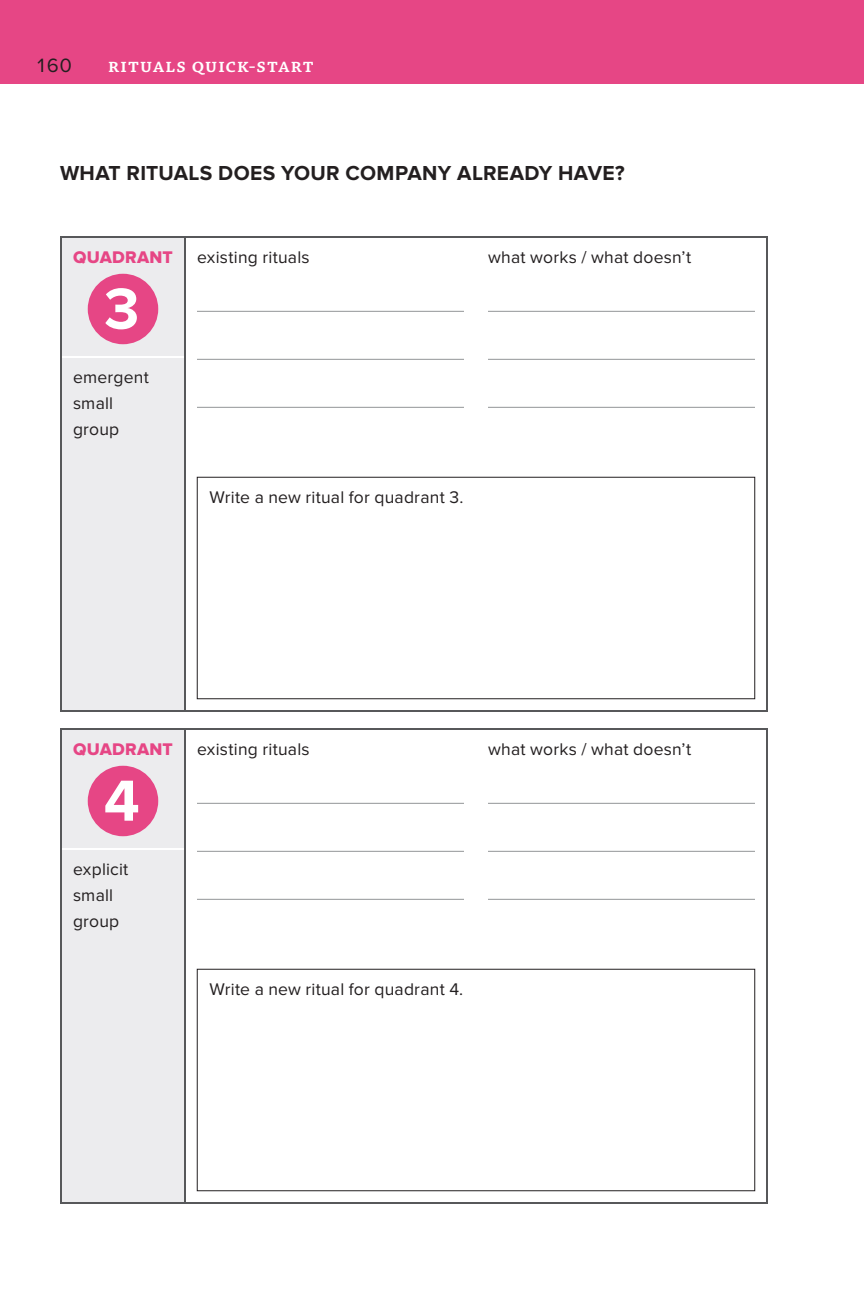
<style>
.page{position:relative;width:864px;height:1296px;background:#fff}
.page>*{position:absolute;margin:0;border:0;box-sizing:border-box;transform-origin:0 0}
.t1{font:700 60px "Proxima Nova";color:#fff}
.t2{font:700 21px "Proxima Nova";letter-spacing:.02em;color:#231f20}
.t3{font:600 20px "Chaparral Pro";letter-spacing:.055em;color:#fff}
.t4{font:20px "Proxima Nova";color:#231f20}
.t5{font:17.6px/26px "Proxima Nova";letter-spacing:.015em;color:#231f20}
.t6{font:17.6px "Proxima Nova Extrabld";letter-spacing:.015em;color:#e64685}
</style>
<div class="page">
<div style="left:0;top:0;width:864px;height:84px;background:#e64685"></div>
<div style="left:62px;top:238px;width:122px;height:964px;background:#ececee"></div>
<svg style="left:196px;top:310px;width:560px;height:882px"></svg>
<hr style="left:186px;top:236px;width:290px;height:2px;background:#57585a">
<hr style="left:476px;top:236px;width:290px;height:2px;background:#57585a">
<hr style="left:766px;top:236px;width:2px;height:121px;background:#57585a">
<hr style="left:766px;top:357px;width:2px;height:108px;background:#57585a">
<hr style="left:766px;top:465px;width:2px;height:247px;background:#57585a">
<hr style="left:186px;top:710px;width:290px;height:2px;background:#57585a">
<hr style="left:476px;top:710px;width:290px;height:2px;background:#57585a">
<hr style="left:186px;top:728px;width:290px;height:2px;background:#57585a">
<hr style="left:476px;top:728px;width:290px;height:2px;background:#57585a">
<hr style="left:766px;top:728px;width:2px;height:121px;background:#57585a">
<hr style="left:766px;top:849px;width:2px;height:108px;background:#57585a">
<hr style="left:766px;top:957px;width:2px;height:247px;background:#57585a">
<hr style="left:186px;top:1202px;width:290px;height:2px;background:#57585a">
<hr style="left:476px;top:1202px;width:290px;height:2px;background:#57585a">
<hr style="left:62px;top:356px;width:122px;height:2px;background:#fff">
<hr style="left:62px;top:848px;width:122px;height:2px;background:#fff">
<hr style="left:62px;top:236px;width:122px;height:2px;background:#57585a">
<hr style="left:60px;top:236px;width:2px;height:121px;background:#57585a">
<hr style="left:184px;top:236px;width:2px;height:121px;background:#57585a">
<hr style="left:60px;top:357px;width:2px;height:108px;background:#57585a">
<hr style="left:184px;top:357px;width:2px;height:108px;background:#57585a">
<hr style="left:60px;top:465px;width:2px;height:247px;background:#57585a">
<hr style="left:184px;top:465px;width:2px;height:247px;background:#57585a">
<hr style="left:62px;top:710px;width:122px;height:2px;background:#57585a">
<hr style="left:62px;top:728px;width:122px;height:2px;background:#57585a">
<hr style="left:60px;top:728px;width:2px;height:121px;background:#57585a">
<hr style="left:184px;top:728px;width:2px;height:121px;background:#57585a">
<hr style="left:60px;top:849px;width:2px;height:108px;background:#57585a">
<hr style="left:184px;top:849px;width:2px;height:108px;background:#57585a">
<hr style="left:60px;top:957px;width:2px;height:247px;background:#57585a">
<hr style="left:184px;top:957px;width:2px;height:247px;background:#57585a">
<hr style="left:62px;top:1202px;width:122px;height:2px;background:#57585a">
<div style="left:88px;top:274px;width:70px;height:70px;background:#e64685;border-radius:50%"></div>
<hr style="left:197px;top:311px;width:267px;height:1px;background:#939598">
<hr style="left:197px;top:359px;width:267px;height:1px;background:#939598">
<hr style="left:197px;top:407px;width:267px;height:1px;background:#939598">
<hr style="left:488px;top:311px;width:267px;height:1px;background:#939598">
<hr style="left:488px;top:359px;width:267px;height:1px;background:#939598">
<hr style="left:488px;top:407px;width:267px;height:1px;background:#939598">
<div style="left:197px;top:477px;width:558px;height:222px;border:1px solid #231f20"></div>
<div style="left:88px;top:766px;width:70px;height:70px;background:#e64685;border-radius:50%"></div>
<hr style="left:197px;top:803px;width:267px;height:1px;background:#939598">
<hr style="left:197px;top:851px;width:267px;height:1px;background:#939598">
<hr style="left:197px;top:899px;width:267px;height:1px;background:#939598">
<hr style="left:488px;top:803px;width:267px;height:1px;background:#939598">
<hr style="left:488px;top:851px;width:267px;height:1px;background:#939598">
<hr style="left:488px;top:899px;width:267px;height:1px;background:#939598">
<div style="left:197px;top:969px;width:558px;height:222px;border:1px solid #231f20"></div>
<p class="t4" style="left:35px;top:54px;width:38px">160</p>
<p class="t3" style="left:108px;top:54px;width:207px">Rituals quick-start</p>
<p class="t2" style="left:60px;top:161px;width:566px">WHAT RITUALS DOES YOUR COMPANY ALREADY HAVE?</p>
<p class="t6" style="left:73px;top:247px;width:101px">QUADRANT</p>
<h1 class="t1" style="left:104px;top:274px;width:37px">3</h1>
<p class="t5" style="left:73px;top:365px;width:77px">emergent small group</p>
<p class="t5" style="left:197px;top:245px;width:114px">existing rituals</p>
<p class="t5" style="left:488px;top:245px;width:205px">what works / what doesn’t</p>
<p class="t5" style="left:210px;top:485px;width:255px">Write a new ritual for quadrant 3.</p>
<p class="t6" style="left:73px;top:739px;width:101px">QUADRANT</p>
<h1 class="t1" style="left:104px;top:766px;width:37px">4</h1>
<p class="t5" style="left:73px;top:857px;width:57px">explicit small group</p>
<p class="t5" style="left:197px;top:737px;width:114px">existing rituals</p>
<p class="t5" style="left:488px;top:737px;width:205px">what works / what doesn’t</p>
<p class="t5" style="left:210px;top:977px;width:255px">Write a new ritual for quadrant 4.</p>
</div>
